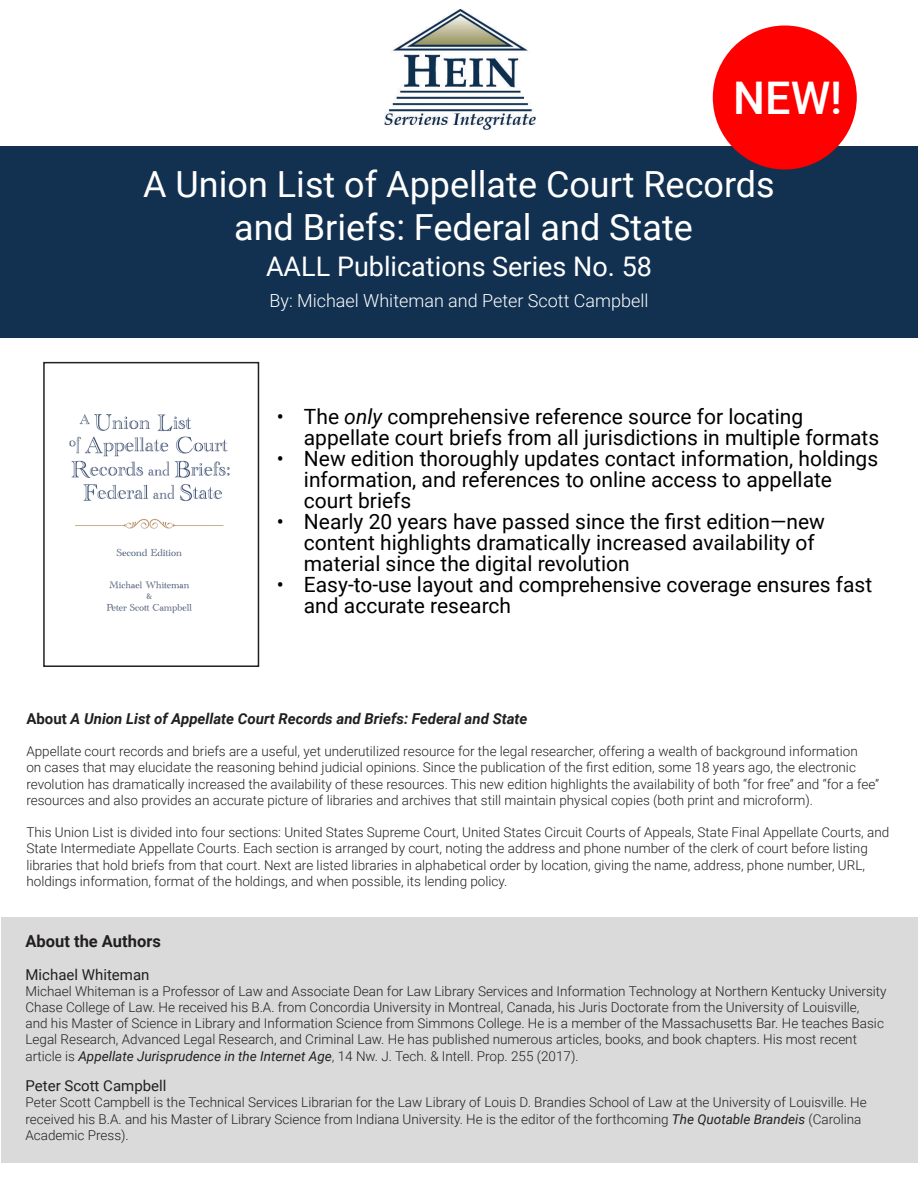
<style>
.page{position:relative;width:918px;height:1188px;background:#fff}
.page>*{position:absolute;margin:0;border:0;box-sizing:border-box;transform-origin:0 0}
.t1{font:500 45px "Roboto";color:#fff}
.t2{font:36px/43.2px "Roboto";color:#fff;text-align:center}
.t3{font:27px "Roboto";color:#fff}
.t4{font:21px/21px "Roboto";color:#000}
.t5{font:300 18px "Roboto";color:#fff}
.t6{font:700 16.5px "Roboto";color:#231f20}
.t7{font:italic 700 15px "Roboto";color:#231f20}
.t8{font:15px "Roboto";color:#231f20}
.t9{font:300 13.5px/16.2px "Roboto";color:#231f20}
.s1{font-style:italic}
.s2{font-style:normal}
.s3{font-weight:400;font-style:italic}
</style>
<div class="page">
<div style="left:1px;top:917px;width:917px;height:245px;background:#dadada"></div>
<div style="left:1px;top:147px;width:917px;height:191px;background:#123150"></div>
<img style="left:384px;top:9px;width:151px;height:121px">
<div style="left:713px;top:26px;width:144px;height:144px;background:#f00;border-radius:50%"></div>
<img style="left:69px;top:414px;width:161px;height:200px">
<div style="left:43px;top:362px;width:216px;height:305px;border:2px solid #231f20"></div>
<p class="t1" style="left:733px;top:66px;width:111px">NEW!</p>
<p class="t2" style="left:143px;top:161px;width:633px">A Union List of Appellate Court Records and Briefs: Federal and State</p>
<p class="t3" style="left:266px;top:248px;width:387px">AALL Publications Series No. 58</p>
<p class="t5" style="left:269px;top:288px;width:381px">By: Michael Whiteman and Peter Scott Campbell</p>
<p class="t4" style="left:304px;top:406px;width:577px;text-indent:-27px">• The <span class="s1">only</span> comprehensive reference source for locating appellate court briefs from all jurisdictions in multiple formats</p>
<p class="t4" style="left:304px;top:448px;width:576px;text-indent:-27px">• New edition thoroughly updates contact information, holdings information, and references to online access to appellate court briefs</p>
<p class="t4" style="left:304px;top:511px;width:523px;text-indent:-27px">• Nearly 20 years have passed since the first edition—new content highlights dramatically increased availability of material since the digital revolution</p>
<p class="t4" style="left:304px;top:574px;width:570px;text-indent:-27px">• Easy-to-use layout and comprehensive coverage ensures fast and accurate research</p>
<p class="t7" style="left:26px;top:708px;width:503px"><span class="s2">About</span> A Union List of Appellate Court Records and Briefs: Federal and State</p>
<p class="t9" style="left:26px;top:743px;width:854px">Appellate court records and briefs are a useful, yet underutilized resource for the legal researcher, offering a wealth of background information<br>on cases that may elucidate the reasoning behind judicial opinions. Since the publication of the first edition, some 18 years ago, the electronic revolution has dramatically increased the availability of these resources. This new edition highlights the availability of both “for free” and “for a fee” resources and also provides an accurate picture of libraries and archives that still maintain physical copies (both print and microform).</p>
<p class="t9" style="left:26px;top:824px;width:864px">This Union List is divided into four sections: United States Supreme Court, United States Circuit Courts of Appeals, State Final Appellate Courts, and State Intermediate Appellate Courts. Each section is arranged by court, noting the address and phone number of the clerk of court before listing libraries that hold briefs from that court. Next are listed libraries in alphabetical order by location, giving the name, address, phone number, URL, holdings information, format of the holdings, and when possible, its lending policy.</p>
<p class="t6" style="left:26px;top:929px;width:137px">About the Authors</p>
<p class="t8" style="left:26px;top:964px;width:125px">Michael Whiteman</p>
<p class="t9" style="left:26px;top:982px;width:863px">Michael Whiteman is a Professor of Law and Associate Dean for Law Library Services and Information Technology at Northern Kentucky University Chase College of Law. He received his B.A. from Concordia University in Montreal, Canada, his Juris Doctorate from the University of Louisville,<br>and his Master of Science in Library and Information Science from Simmons College. He is a member of the Massachusetts Bar. He teaches Basic Legal Research, Advanced Legal Research, and Criminal Law. He has published numerous articles, books, and book chapters. His most recent article is <span class="s3">Appellate Jurisprudence in the Internet Age</span>, 14 Nw. J. Tech. &amp; Intell. Prop. 255 (2017).</p>
<p class="t8" style="left:26px;top:1075px;width:142px">Peter Scott Campbell</p>
<p class="t9" style="left:26px;top:1094px;width:843px">Peter Scott Campbell is the Technical Services Librarian for the Law Library of Louis D. Brandies School of Law at the University of Louisville. He received his B.A. and his Master of Library Science from Indiana University. He is the editor of the forthcoming <span class="s3">The Quotable Brandeis</span> (Carolina<br>Academic Press).</p>
</div>
